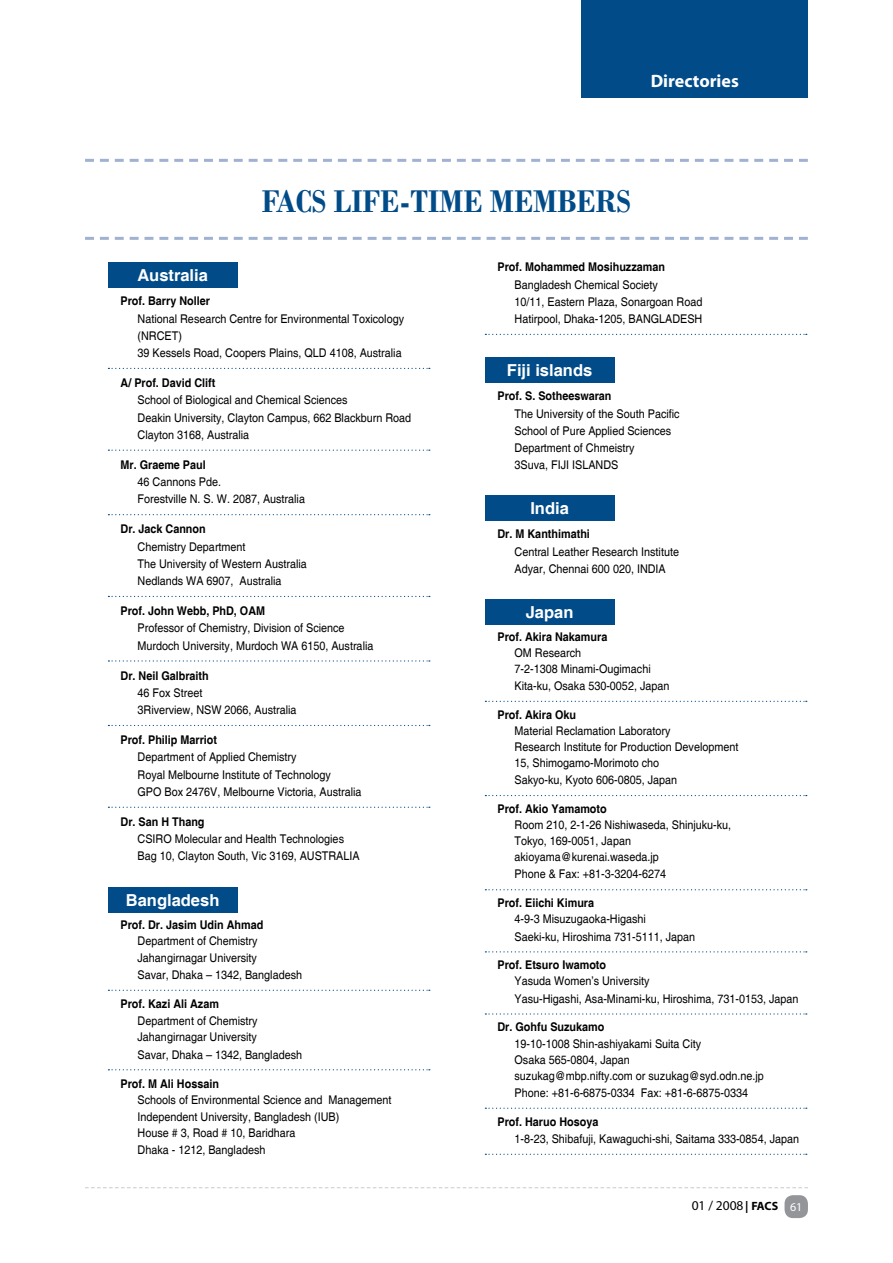
<style>
.page{position:relative;width:893px;height:1263px;background:#fff}
.page>*{position:absolute;margin:0;border:0;box-sizing:border-box;transform-origin:0 0}
.t1{font:700 33px "Bodoni";color:#004b88;scale:.9 1}
.t2{font:700 18px "Myriad Pro";color:#fff}
.t3{font:700 16.5px "Helvetica";color:#fff}
.t4{font:13.5px "Myriad Pro";color:#000}
.t5{font:12px/17.2px "Helvetica";color:#000;scale:.9 1}
.t6{font:700 12px "Helvetica";color:#000;scale:.9 1}
.s1{font-weight:700;font-size:12px}
.s2{font-size:12px;color:#fff}
</style>
<div class="page">
<div style="left:582px;top:0;width:226px;height:98px;background:#004b88"></div>
<div style="left:784px;top:1195px;width:24px;height:23px;background:#939598;border-radius:9px"></div>
<svg style="left:85px;top:1187px;width:723px;height:1px"></svg>
<svg style="left:108px;top:368px;width:322px;height:1px"></svg>
<svg style="left:108px;top:450px;width:322px;height:1px"></svg>
<svg style="left:108px;top:514px;width:322px;height:1px"></svg>
<svg style="left:108px;top:596px;width:322px;height:1px"></svg>
<svg style="left:108px;top:660px;width:322px;height:1px"></svg>
<svg style="left:108px;top:725px;width:322px;height:1px"></svg>
<svg style="left:108px;top:807px;width:322px;height:1px"></svg>
<svg style="left:108px;top:990px;width:322px;height:1px"></svg>
<svg style="left:108px;top:1069px;width:322px;height:1px"></svg>
<div style="left:108px;top:263px;width:129px;height:25px;background:#004b88"></div>
<div style="left:108px;top:887px;width:129px;height:25px;background:#004b88"></div>
<svg style="left:485px;top:334px;width:322px;height:1px"></svg>
<svg style="left:485px;top:701px;width:322px;height:1px"></svg>
<svg style="left:485px;top:795px;width:322px;height:1px"></svg>
<svg style="left:485px;top:889px;width:322px;height:1px"></svg>
<svg style="left:485px;top:951px;width:322px;height:1px"></svg>
<svg style="left:485px;top:1013px;width:322px;height:1px"></svg>
<svg style="left:485px;top:1107px;width:322px;height:2px"></svg>
<svg style="left:485px;top:1154px;width:322px;height:1px"></svg>
<div style="left:485px;top:358px;width:129px;height:25px;background:#004b88"></div>
<div style="left:485px;top:496px;width:129px;height:25px;background:#004b88"></div>
<div style="left:485px;top:599px;width:129px;height:26px;background:#004b88"></div>
<svg style="left:85px;top:237px;width:723px;height:3px"></svg>
<svg style="left:85px;top:159px;width:723px;height:3px"></svg>
<h2 class="t2" style="left:651px;top:70px;width:90px">Directories</h2>
<h1 class="t1" style="left:262px;top:182px;width:412px">FACS LIFE-TIME MEMBERS</h1>
<h3 class="t3" style="left:137px;top:266px;width:72px">Australia</h3>
<p class="t6" style="left:121px;top:294px;width:101px">Prof. Barry Noller</p>
<p class="t5" style="left:138px;top:310px;width:298px">National Research Centre for Environmental Toxicology (NRCET)<br>39 Kessels Road, Coopers Plains, QLD 4108, Australia</p>
<p class="t6" style="left:121px;top:376px;width:107px">A/ Prof. David Clift</p>
<p class="t5" style="left:138px;top:392px;width:306px">School of Biological and Chemical Sciences<br>Deakin University, Clayton Campus, 662 Blackburn Road<br>Clayton 3168, Australia</p>
<p class="t6" style="left:121px;top:457px;width:96px">Mr. Graeme Paul</p>
<p class="t5" style="left:138px;top:474px;width:188px">46 Cannons Pde.<br>Forestville N. S. W. 2087, Australia</p>
<p class="t6" style="left:121px;top:522px;width:96px">Dr. Jack Cannon</p>
<p class="t5" style="left:138px;top:538px;width:190px">Chemistry Department<br>The University of Western Australia<br>Nedlands WA 6907, Australia</p>
<p class="t6" style="left:121px;top:604px;width:162px">Prof. John Webb, PhD, OAM</p>
<p class="t5" style="left:138px;top:620px;width:264px">Professor of Chemistry, Division of Science<br>Murdoch University, Murdoch WA 6150, Australia</p>
<p class="t6" style="left:121px;top:668px;width:100px">Dr. Neil Galbraith</p>
<p class="t5" style="left:138px;top:684px;width:178px">46 Fox Street<br>3Riverview, NSW 2066, Australia</p>
<p class="t6" style="left:121px;top:733px;width:109px">Prof. Philip Marriot</p>
<p class="t5" style="left:138px;top:749px;width:250px">Department of Applied Chemistry<br>Royal Melbourne Institute of Technology<br>GPO Box 2476V, Melbourne Victoria, Australia</p>
<p class="t6" style="left:121px;top:814px;width:95px">Dr. San H Thang</p>
<p class="t5" style="left:138px;top:831px;width:248px">CSIRO Molecular and Health Technologies<br>Bag 10, Clayton South, Vic 3169, AUSTRALIA</p>
<h3 class="t3" style="left:126px;top:890px;width:95px">Bangladesh</h3>
<p class="t6" style="left:121px;top:917px;width:160px">Prof. Dr. Jasim Udin Ahmad</p>
<p class="t5" style="left:138px;top:933px;width:184px;line-height:16.8px">Department of Chemistry<br>Jahangirnagar University<br>Savar, Dhaka – 1342, Bangladesh</p>
<p class="t6" style="left:121px;top:997px;width:111px">Prof. Kazi Ali Azam</p>
<p class="t5" style="left:138px;top:1013px;width:184px;line-height:16.8px">Department of Chemistry<br>Jahangirnagar University<br>Savar, Dhaka – 1342, Bangladesh</p>
<p class="t6" style="left:121px;top:1076px;width:111px">Prof. M Ali Hossain</p>
<p class="t5" style="left:138px;top:1092px;width:284px;line-height:16.5px">Schools of Environmental Science and Management Independent University, Bangladesh (IUB)<br>House # 3, Road # 10, Baridhara<br>Dhaka - 1212, Bangladesh</p>
<p class="t6" style="left:497px;top:260px;width:188px">Prof. Mohammed Mosihuzzaman</p>
<p class="t5" style="left:514px;top:276px;width:210px">Bangladesh Chemical Society<br>10/11, Eastern Plaza, Sonargoan Road<br>Hatirpool, Dhaka-1205, BANGLADESH</p>
<h3 class="t3" style="left:507px;top:360px;width:87px">Fiji islands</h3>
<p class="t6" style="left:497px;top:389px;width:128px">Prof. S. Sotheeswaran</p>
<p class="t5" style="left:514px;top:405px;width:185px">The University of the South Pacific<br>School of Pure Applied Sciences<br>Department of Chmeistry<br>3Suva, FIJI ISLANDS</p>
<h3 class="t3" style="left:530px;top:498px;width:40px">India</h3>
<p class="t6" style="left:497px;top:527px;width:104px">Dr. M Kanthimathi</p>
<p class="t5" style="left:514px;top:543px;width:184px">Central Leather Research Institute<br>Adyar, Chennai 600 020, INDIA</p>
<h3 class="t3" style="left:526px;top:602px;width:49px">Japan</h3>
<p class="t6" style="left:497px;top:629px;width:124px">Prof. Akira Nakamura</p>
<p class="t5" style="left:514px;top:645px;width:153px;line-height:16px">OM Research<br>7-2-1308 Minami-Ougimachi</p>
<p class="t5" style="left:514px;top:678px;width:174px">Kita-ku, Osaka 530-0052, Japan</p>
<p class="t6" style="left:497px;top:707px;width:89px">Prof. Akira Oku</p>
<p class="t5" style="left:514px;top:723px;width:250px;line-height:16px">Material Reclamation Laboratory<br>Research Institute for Production Development<br>15, Shimogamo-Morimoto cho</p>
<p class="t5" style="left:514px;top:772px;width:182px">Sakyo-ku, Kyoto 606-0805, Japan</p>
<p class="t6" style="left:497px;top:801px;width:123px">Prof. Akio Yamamoto</p>
<p class="t5" style="left:514px;top:817px;width:242px;line-height:16px">Room 210, 2-1-26 Nishiwaseda, Shinjuku-ku,<br>Tokyo, 169-0051, Japan akioyama@kurenai.waseda.jp</p>
<p class="t5" style="left:514px;top:866px;width:170px">Phone &amp; Fax: +81-3-3204-6274</p>
<p class="t6" style="left:497px;top:896px;width:109px">Prof. Eiichi Kimura</p>
<p class="t5" style="left:514px;top:911px;width:202px">4-9-3 Misuzugaoka-Higashi<br>Saeki-ku, Hiroshima 731-5111, Japan</p>
<p class="t6" style="left:497px;top:958px;width:122px">Prof. Etsuro Iwamoto</p>
<p class="t5" style="left:514px;top:973px;width:317px">Yasuda Women’s University<br>Yasu-Higashi, Asa-Minami-ku, Hiroshima, 731-0153, Japan</p>
<p class="t6" style="left:497px;top:1020px;width:120px">Dr. Gohfu Suzukamo</p>
<p class="t5" style="left:514px;top:1036px;width:279px;line-height:16px">19-10-1008 Shin-ashiyakami Suita City<br>Osaka 565-0804, Japan<br>suzukag@mbp.nifty.com or suzukag@syd.odn.ne.jp</p>
<p class="t5" style="left:514px;top:1084px;width:261px">Phone: +81-6-6875-0334 Fax: +81-6-6875-0334</p>
<p class="t6" style="left:497px;top:1114px;width:114px">Prof. Haruo Hosoya</p>
<p class="t5" style="left:514px;top:1130px;width:318px">1-8-23, Shibafuji, Kawaguchi-shi, Saitama 333-0854, Japan</p>
<p class="t4" style="left:692px;top:1197px;width:112px">01 / 2008<span class="s1">| FACS</span> <span class="s2">61</span></p>
</div>
